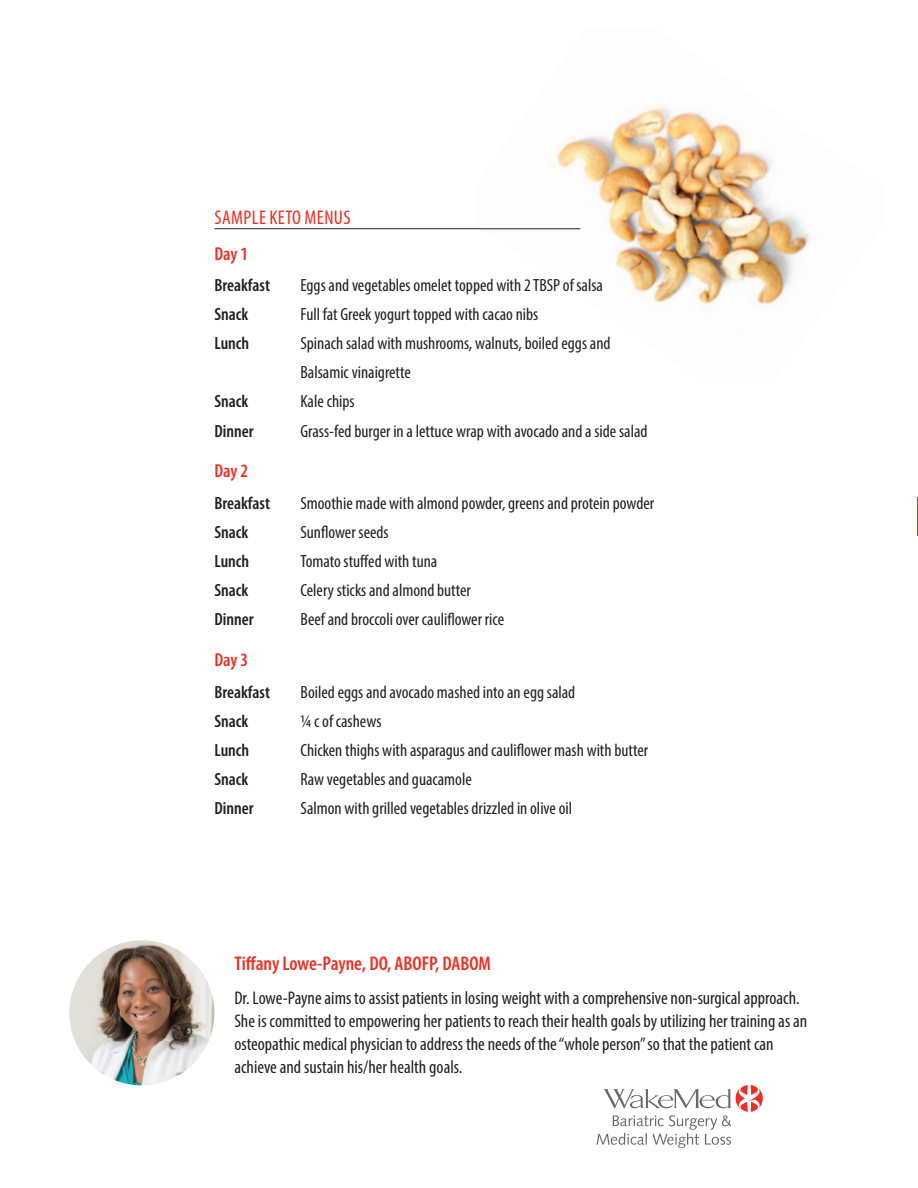
<style>
.page{position:relative;width:918px;height:1188px;background:#fff}
.page>*{position:absolute;margin:0;border:0;box-sizing:border-box;transform-origin:0 0}
.t1{font:600 condensed 19.8px "Myriad Pro";color:#ee2e22}
.t2{font:condensed 19.8px "Myriad Pro";letter-spacing:.02em;color:#ee2e22}
.t3{font:600 condensed 18.75px "Myriad Pro";letter-spacing:-.005em;color:#ee2e22}
.t4{font:condensed 18.3px/23.2px "Myriad Pro";color:#231f20}
.t5{font:condensed 17.7px "Myriad Pro";color:#231f20}
.t6{font:600 condensed 17.7px "Myriad Pro";color:#231f20}
</style>
<div class="page">
<img style="left:474px;top:107px;width:337px;height:198px">
<hr style="left:214px;top:228px;width:366px;height:1px;background:#231f20">
<img style="left:69px;top:940px;width:145px;height:145px;border-radius:50%">
<hr style="left:917px;top:497px;width:1px;height:38px;background:#ee2e22">
<svg style="left:597px;top:1085px;width:166px;height:63px"></svg>
<p class="t2" style="left:215px;top:210px;width:137px">SAMPLE KETO MENUS</p>
<p class="t3" style="left:214px;top:247px;width:35px">Day 1</p>
<p class="t6" style="left:214px;top:279px;width:57px">Breakfast</p>
<p class="t5" style="left:301px;top:279px;width:304px">Eggs and vegetables omelet topped with 2 TBSP of salsa</p>
<p class="t6" style="left:214px;top:308px;width:35px">Snack</p>
<p class="t5" style="left:301px;top:308px;width:239px">Full fat Greek yogurt topped with cacao nibs</p>
<p class="t6" style="left:214px;top:337px;width:36px">Lunch</p>
<p class="t5" style="left:301px;top:337px;width:312px">Spinach salad with mushrooms, walnuts, boiled eggs and</p>
<p class="t5" style="left:301px;top:366px;width:112px">Balsamic vinaigrette</p>
<p class="t6" style="left:214px;top:395px;width:35px">Snack</p>
<p class="t5" style="left:301px;top:395px;width:56px">Kale chips</p>
<p class="t6" style="left:214px;top:424px;width:41px">Dinner</p>
<p class="t5" style="left:301px;top:424px;width:349px">Grass-fed burger in a lettuce wrap with avocado and a side salad</p>
<p class="t3" style="left:214px;top:464px;width:35px">Day 2</p>
<p class="t6" style="left:214px;top:497px;width:57px">Breakfast</p>
<p class="t5" style="left:301px;top:497px;width:355px">Smoothie made with almond powder, greens and protein powder</p>
<p class="t6" style="left:214px;top:526px;width:35px">Snack</p>
<p class="t5" style="left:301px;top:526px;width:90px">Sunflower seeds</p>
<p class="t6" style="left:214px;top:555px;width:36px">Lunch</p>
<p class="t5" style="left:301px;top:555px;width:138px">Tomato stuffed with tuna</p>
<p class="t6" style="left:214px;top:584px;width:35px">Snack</p>
<p class="t5" style="left:301px;top:584px;width:172px">Celery sticks and almond butter</p>
<p class="t6" style="left:214px;top:613px;width:41px">Dinner</p>
<p class="t5" style="left:301px;top:613px;width:205px">Beef and broccoli over cauliflower rice</p>
<p class="t3" style="left:214px;top:653px;width:35px">Day 3</p>
<p class="t6" style="left:214px;top:686px;width:57px">Breakfast</p>
<p class="t5" style="left:301px;top:686px;width:276px">Boiled eggs and avocado mashed into an egg salad</p>
<p class="t6" style="left:214px;top:715px;width:35px">Snack</p>
<p class="t5" style="left:301px;top:715px;width:83px">¼ c of cashews</p>
<p class="t6" style="left:214px;top:744px;width:36px">Lunch</p>
<p class="t5" style="left:301px;top:744px;width:349px">Chicken thighs with asparagus and cauliflower mash with butter</p>
<p class="t6" style="left:214px;top:773px;width:35px">Snack</p>
<p class="t5" style="left:301px;top:773px;width:173px">Raw vegetables and guacamole</p>
<p class="t6" style="left:214px;top:802px;width:41px">Dinner</p>
<p class="t5" style="left:301px;top:802px;width:273px">Salmon with grilled vegetables drizzled in olive oil</p>
<p class="t1" style="left:234px;top:956px;width:258px">Tiffany Lowe-Payne, DO, ABOFP, DABOM</p>
<p class="t4" style="left:234px;top:987px;width:574px">Dr. Lowe-Payne aims to assist patients in losing weight with a comprehensive non-surgical approach.<br>She is committed to empowering her patients to reach their health goals by utilizing her training as an osteopathic medical physician to address the needs of the “whole person” so that the patient can achieve and sustain his/her health goals.</p>
</div>
